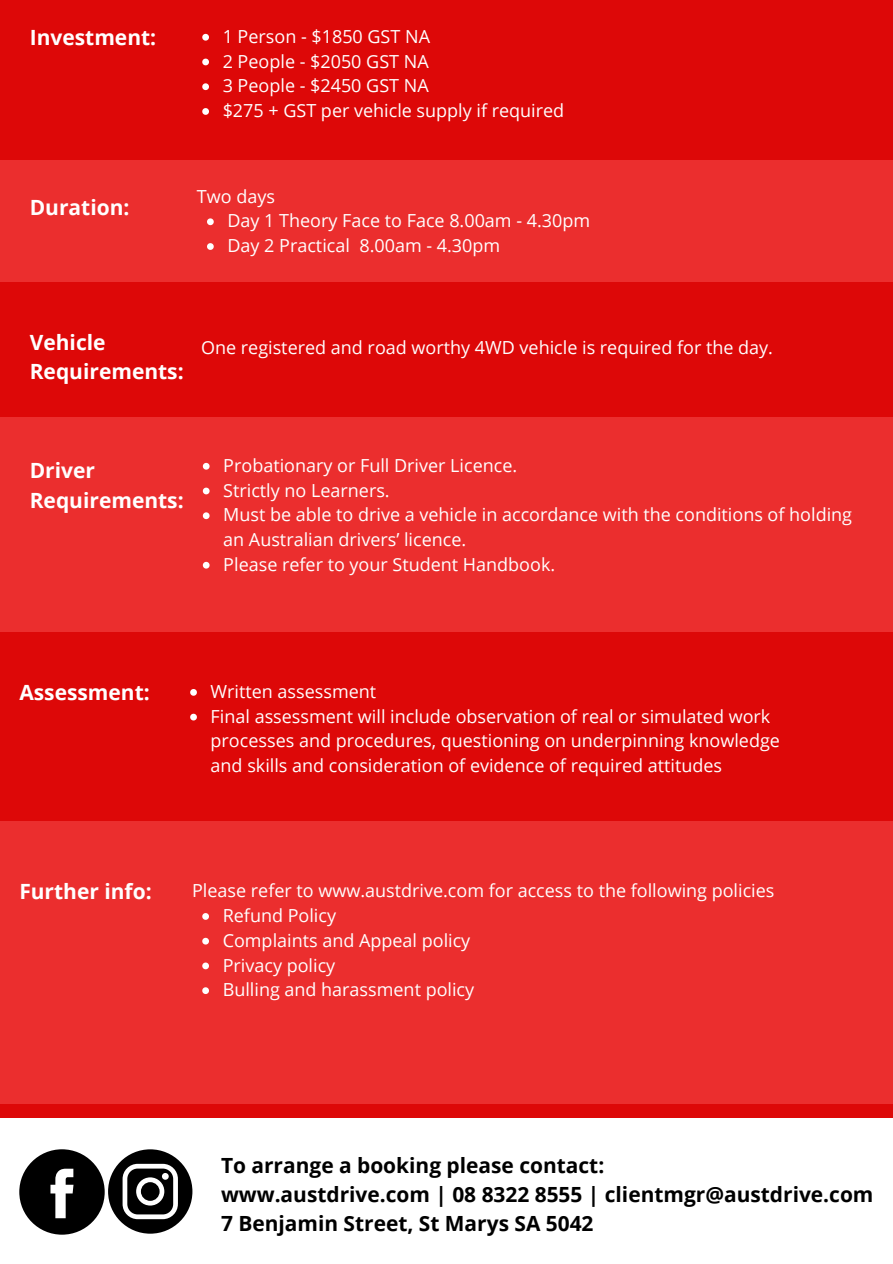
<style>
.page{position:relative;width:893px;height:1264px;background:#fff}
.page>*{position:absolute;margin:0;border:0;box-sizing:border-box;transform-origin:0 0}
.t1{font:700 21px/29.2px "Open Sans";color:#fff}
.t2{font:700 20.85px "Open Sans";color:#000}
.t3{font:18px/24.8px "Open Sans";color:#fff}
</style>
<div class="page">
<div style="left:0;top:0;width:892px;height:1262px;background:#dd0808"></div>
<div style="left:0;top:160px;width:892px;height:121px;background:#eb2e2e"></div>
<div style="left:0;top:1118px;width:892px;height:144px;background:#fff"></div>
<div style="left:0;top:417px;width:892px;height:214px;background:#eb2e2e"></div>
<svg style="left:190px;top:689px;width:7px;height:6px"></svg>
<svg style="left:190px;top:713px;width:7px;height:7px"></svg>
<svg style="left:19px;top:1149px;width:173px;height:85px"></svg>
<svg style="left:202px;top:34px;width:7px;height:7px"></svg>
<svg style="left:202px;top:59px;width:7px;height:6px"></svg>
<svg style="left:202px;top:83px;width:7px;height:7px"></svg>
<svg style="left:202px;top:108px;width:7px;height:7px"></svg>
<svg style="left:203px;top:463px;width:6px;height:6px"></svg>
<svg style="left:203px;top:487px;width:6px;height:7px"></svg>
<svg style="left:203px;top:512px;width:6px;height:7px"></svg>
<svg style="left:203px;top:562px;width:6px;height:6px"></svg>
<svg style="left:207px;top:218px;width:7px;height:7px"></svg>
<svg style="left:207px;top:243px;width:7px;height:7px"></svg>
<div style="left:0;top:821px;width:892px;height:282px;background:#eb2e2e"></div>
<svg style="left:202px;top:913px;width:7px;height:6px"></svg>
<svg style="left:202px;top:937px;width:7px;height:7px"></svg>
<svg style="left:202px;top:962px;width:7px;height:7px"></svg>
<svg style="left:202px;top:987px;width:7px;height:7px"></svg>
<p class="t1" style="left:30px;top:22px;width:128px">Investment:</p>
<p class="t3" style="left:223px;top:23px;width:209px">1 Person - $1850 GST NA</p>
<p class="t3" style="left:223px;top:48px;width:207px">2 People - $2050 GST NA</p>
<p class="t3" style="left:223px;top:73px;width:207px">3 People - $2450 GST NA</p>
<p class="t3" style="left:223px;top:98px;width:343px">$275 + GST per vehicle supply if required</p>
<p class="t1" style="left:30px;top:192px;width:101px">Duration:</p>
<p class="t3" style="left:197px;top:183px;width:80px">Two days</p>
<p class="t3" style="left:227px;top:208px;width:364px">Day 1 Theory Face to Face 8.00am - 4.30pm</p>
<p class="t3" style="left:227px;top:233px;width:274px">Day 2 Practical 8.00am - 4.30pm</p>
<p class="t1" style="left:30px;top:327px;width:155px">Vehicle<br>Requirements:</p>
<p class="t3" style="left:201px;top:334px;width:573px">One registered and road worthy 4WD vehicle is required for the day.</p>
<p class="t1" style="left:30px;top:455px;width:67px">Driver</p>
<p class="t1" style="left:30px;top:485px;width:155px">Requirements:</p>
<p class="t3" style="left:223px;top:452px;width:295px">Probationary or Full Driver Licence.</p>
<p class="t3" style="left:223px;top:477px;width:168px">Strictly no Learners.</p>
<p class="t3" style="left:223px;top:502px;width:630px">Must be able to drive a vehicle in accordance with the conditions of holding an Australian drivers’ licence.</p>
<p class="t3" style="left:223px;top:551px;width:333px">Please refer to your Student Handbook.</p>
<p class="t1" style="left:19px;top:677px;width:132px">Assessment:</p>
<p class="t3" style="left:210px;top:678px;width:167px">Written assessment</p>
<p class="t3" style="left:210px;top:703px;width:571px">Final assessment will include observation of real or simulated work processes and procedures, questioning on underpinning knowledge and skills and consideration of evidence of required attitudes</p>
<p class="t1" style="left:19px;top:876px;width:134px">Further info:</p>
<p class="t3" style="left:192px;top:878px;width:583px">Please refer to www.austdrive.com for access to the following policies</p>
<p class="t3" style="left:223px;top:902px;width:115px">Refund Policy</p>
<p class="t3" style="left:223px;top:927px;width:249px">Complaints and Appeal policy</p>
<p class="t3" style="left:223px;top:952px;width:114px">Privacy policy</p>
<p class="t3" style="left:223px;top:976px;width:253px">Bulling and harassment policy</p>
<p class="t2" style="left:221px;top:1150px;width:385px">To arrange a booking please contact:</p>
<p class="t2" style="left:221px;top:1179px;width:654px">www.austdrive.com | 08 8322 8555 | clientmgr@austdrive.com</p>
<p class="t2" style="left:221px;top:1208px;width:374px">7 Benjamin Street, St Marys SA 5042</p>
</div>
